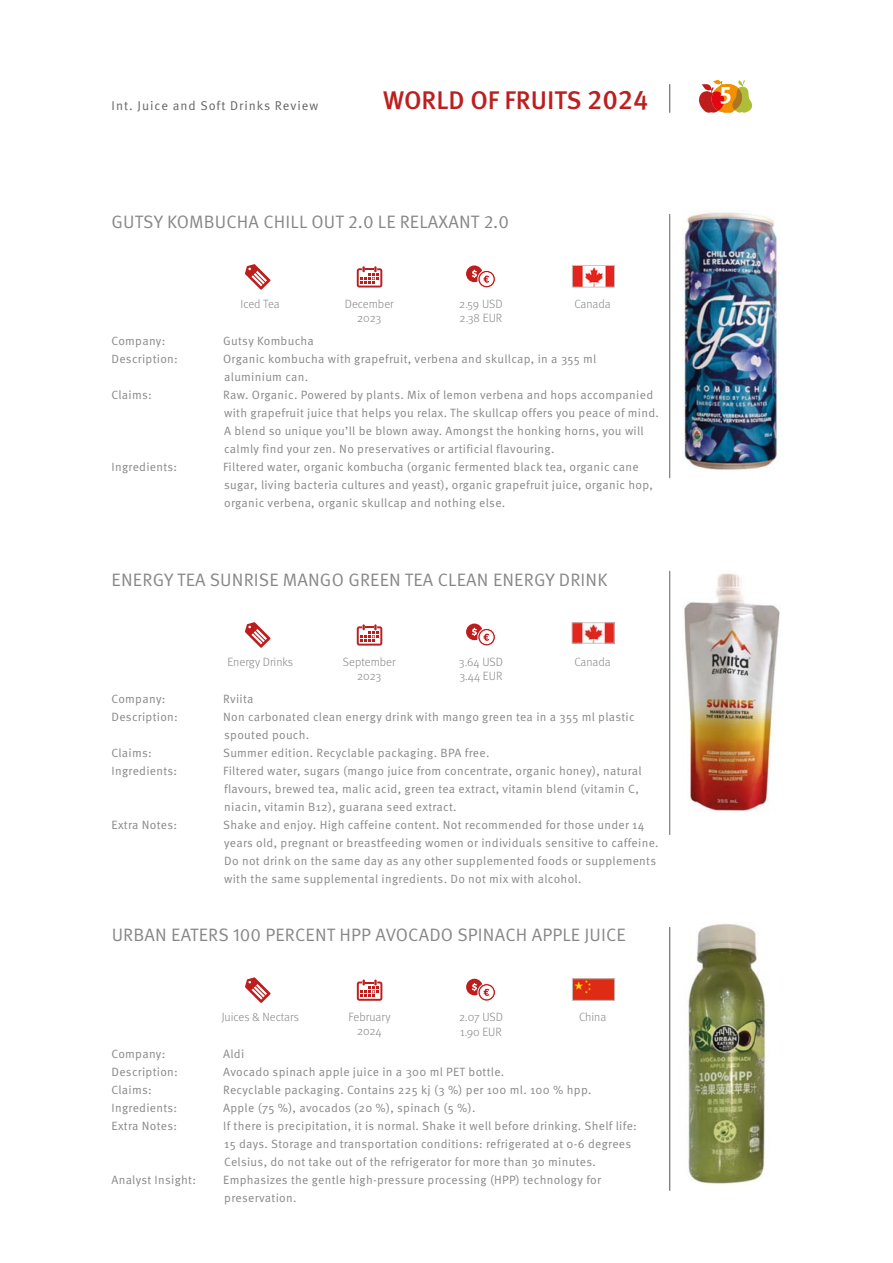
<style>
.page{position:relative;width:893px;height:1263px;background:#fff}
.page>*{position:absolute;margin:0;border:0;box-sizing:border-box;transform-origin:0 0}
.t1{font:500 25.5px "Meta Pro";color:#bd1e1e}
.t2{font:700 24px "Meta Pro";color:#fff}
.t3{font:18px "Meta Pro Norm";letter-spacing:.01em;color:#878787}
.t4{font:12.75px "Meta Pro Norm";letter-spacing:.075em;color:#646363}
.t5{font:12px/18px "Meta Pro Norm";letter-spacing:.025em;color:#878787}
.t6{font:300 12px/14.4px "Meta Pro";color:#878787;text-align:center}
.s1{font-size:27px}
</style>
<div class="page">
<svg style="left:699px;top:80px;width:54px;height:33px"></svg>
<svg style="left:669px;top:84px;width:1px;height:29px"></svg>
<hr style="left:669px;top:214px;width:1px;height:264px;background:#646363">
<hr style="left:669px;top:927px;width:1px;height:264px;background:#646363">
<hr style="left:669px;top:571px;width:1px;height:264px;background:#646363">
<div style="left:466px;top:979px;width:17px;height:16px;background:#bd1d1d;border-radius:50%"></div>
<svg style="left:472px;top:983px;width:24px;height:18px"></svg>
<svg style="left:357px;top:979px;width:25px;height:22px"></svg>
<img style="left:687px;top:923px;width:79px;height:261px">
<svg style="left:245px;top:977px;width:26px;height:26px"></svg>
<img style="left:574px;top:980px;width:39px;height:19px">
<div style="left:572px;top:978px;width:43px;height:23px;border:1px solid #c6c6c6"></div>
<svg style="left:466px;top:265px;width:17px;height:17px"></svg>
<svg style="left:472px;top:270px;width:24px;height:18px"></svg>
<svg style="left:357px;top:266px;width:25px;height:21px"></svg>
<img style="left:683px;top:212px;width:95px;height:260px">
<svg style="left:245px;top:264px;width:26px;height:26px"></svg>
<img style="left:574px;top:267px;width:39px;height:18px">
<div style="left:572px;top:265px;width:43px;height:22px;border:1px solid #c6c6c6"></div>
<img style="left:684px;top:572px;width:96px;height:239px">
<div style="left:466px;top:623px;width:17px;height:17px;background:#bd1d1d;border-radius:50%"></div>
<svg style="left:472px;top:628px;width:24px;height:18px"></svg>
<svg style="left:357px;top:624px;width:25px;height:22px"></svg>
<svg style="left:245px;top:622px;width:26px;height:26px"></svg>
<img style="left:574px;top:624px;width:39px;height:18px">
<div style="left:572px;top:622px;width:43px;height:22px;border:1px solid #c6c6c6"></div>
<p class="t4" style="left:112px;top:101px;width:208px">Int. Juice and Soft Drinks Review</p>
<h1 class="t1" style="left:383px;top:86px;width:267px">WORLD OF FRUITS <span class="s1">2024</span></h1>
<h3 class="t3" style="left:112px;top:215px;width:399px">GUTSY KOMBUCHA CHILL OUT 2.0 LE RELAXANT 2.0</h3>
<p class="t6" style="left:241px;top:298px;width:41px">Iced Tea</p>
<p class="t6" style="left:345px;top:298px;width:50px">December<br>2023</p>
<p class="t6" style="left:459px;top:298px;width:45px">2.59 USD</p>
<p class="t6" style="left:574px;top:298px;width:38px">Canada</p>
<p class="t6" style="left:460px;top:312px;width:44px">2.38 EUR</p>
<p class="t5" style="left:112px;top:333px;width:55px">Company:</p>
<p class="t5" style="left:223px;top:333px;width:92px">Gutsy Kombucha</p>
<p class="t5" style="left:112px;top:351px;width:68px">Description:</p>
<p class="t5" style="left:223px;top:351px;width:375px">Organic kombucha with grapefruit, verbena and skullcap, in a 355 ml aluminium can.</p>
<p class="t5" style="left:112px;top:387px;width:42px">Claims:</p>
<p class="t5" style="left:223px;top:387px;width:437px">Raw. Organic. Powered by plants. Mix of lemon verbena and hops accompanied with grapefruit juice that helps you relax. The skullcap offers you peace of mind.<br>A blend so unique you’ll be blown away. Amongst the honking horns, you will calmly find your zen. No preservatives or artificial flavouring.</p>
<p class="t5" style="left:112px;top:459px;width:67px">Ingredients:</p>
<p class="t5" style="left:223px;top:459px;width:431px">Filtered water, organic kombucha (organic fermented black tea, organic cane sugar, living bacteria cultures and yeast), organic grapefruit juice, organic hop, organic verbena, organic skullcap and nothing else.</p>
<h3 class="t3" style="left:112px;top:573px;width:497px">ENERGY TEA SUNRISE MANGO GREEN TEA CLEAN ENERGY DRINK</h3>
<p class="t6" style="left:227px;top:656px;width:67px">Energy Drinks</p>
<p class="t6" style="left:343px;top:656px;width:54px">September<br>2023</p>
<p class="t6" style="left:459px;top:656px;width:45px">3.64 USD</p>
<p class="t6" style="left:574px;top:656px;width:38px">Canada</p>
<p class="t6" style="left:459px;top:670px;width:44px">3.44 EUR</p>
<p class="t5" style="left:112px;top:691px;width:55px">Company:</p>
<p class="t5" style="left:223px;top:691px;width:32px">Rviita</p>
<p class="t5" style="left:112px;top:709px;width:68px">Description:</p>
<p class="t5" style="left:223px;top:709px;width:413px">Non carbonated clean energy drink with mango green tea in a 355 ml plastic spouted pouch.</p>
<p class="t5" style="left:112px;top:745px;width:42px">Claims:</p>
<p class="t5" style="left:223px;top:745px;width:268px">Summer edition. Recyclable packaging. BPA free.</p>
<p class="t5" style="left:112px;top:763px;width:67px">Ingredients:</p>
<p class="t5" style="left:223px;top:763px;width:420px">Filtered water, sugars (mango juice from concentrate, organic honey), natural flavours, brewed tea, malic acid, green tea extract, vitamin blend (vitamin C, niacin, vitamin B12), guarana seed extract.</p>
<p class="t5" style="left:112px;top:817px;width:67px">Extra Notes:</p>
<p class="t5" style="left:223px;top:817px;width:437px">Shake and enjoy. High caffeine content. Not recommended for those under 14 years old, pregnant or breastfeeding women or individuals sensitive to caffeine.<br>Do not drink on the same day as any other supplemented foods or supplements with the same supplemental ingredients. Do not mix with alcohol.</p>
<h3 class="t3" style="left:112px;top:928px;width:516px">URBAN EATERS 100 PERCENT HPP AVOCADO SPINACH APPLE JUICE</h3>
<p class="t6" style="left:222px;top:1011px;width:79px">Juices &amp; Nectars</p>
<p class="t6" style="left:348px;top:1011px;width:44px">February<br>2024</p>
<p class="t6" style="left:459px;top:1011px;width:45px">2.07 USD</p>
<p class="t6" style="left:579px;top:1011px;width:29px">China</p>
<p class="t6" style="left:460px;top:1025px;width:43px">1.90 EUR</p>
<p class="t5" style="left:112px;top:1046px;width:55px">Company:</p>
<p class="t5" style="left:223px;top:1046px;width:23px">Aldi</p>
<p class="t5" style="left:112px;top:1064px;width:68px">Description:</p>
<p class="t5" style="left:223px;top:1064px;width:283px">Avocado spinach apple juice in a 300 ml PET bottle.</p>
<p class="t5" style="left:112px;top:1082px;width:42px">Claims:</p>
<p class="t5" style="left:223px;top:1082px;width:370px">Recyclable packaging. Contains 225 kj (3 %) per 100 ml. 100 % hpp.</p>
<p class="t5" style="left:112px;top:1100px;width:67px">Ingredients:</p>
<p class="t5" style="left:223px;top:1100px;width:254px">Apple (75 %), avocados (20 %), spinach (5 %).</p>
<p class="t5" style="left:112px;top:1118px;width:67px">Extra Notes:</p>
<p class="t5" style="left:223px;top:1118px;width:415px">If there is precipitation, it is normal. Shake it well before drinking. Shelf life:<br>15 days. Storage and transportation conditions: refrigerated at 0-6 degrees<br>Celsius, do not take out of the refrigerator for more than 30 minutes.</p>
<p class="t5" style="left:112px;top:1172px;width:86px">Analyst Insight:</p>
<p class="t5" style="left:223px;top:1172px;width:379px">Emphasizes the gentle high-pressure processing (HPP) technology for preservation.</p>
<h2 class="t2" style="left:720px;top:81px;width:13px">5</h2>
</div>
